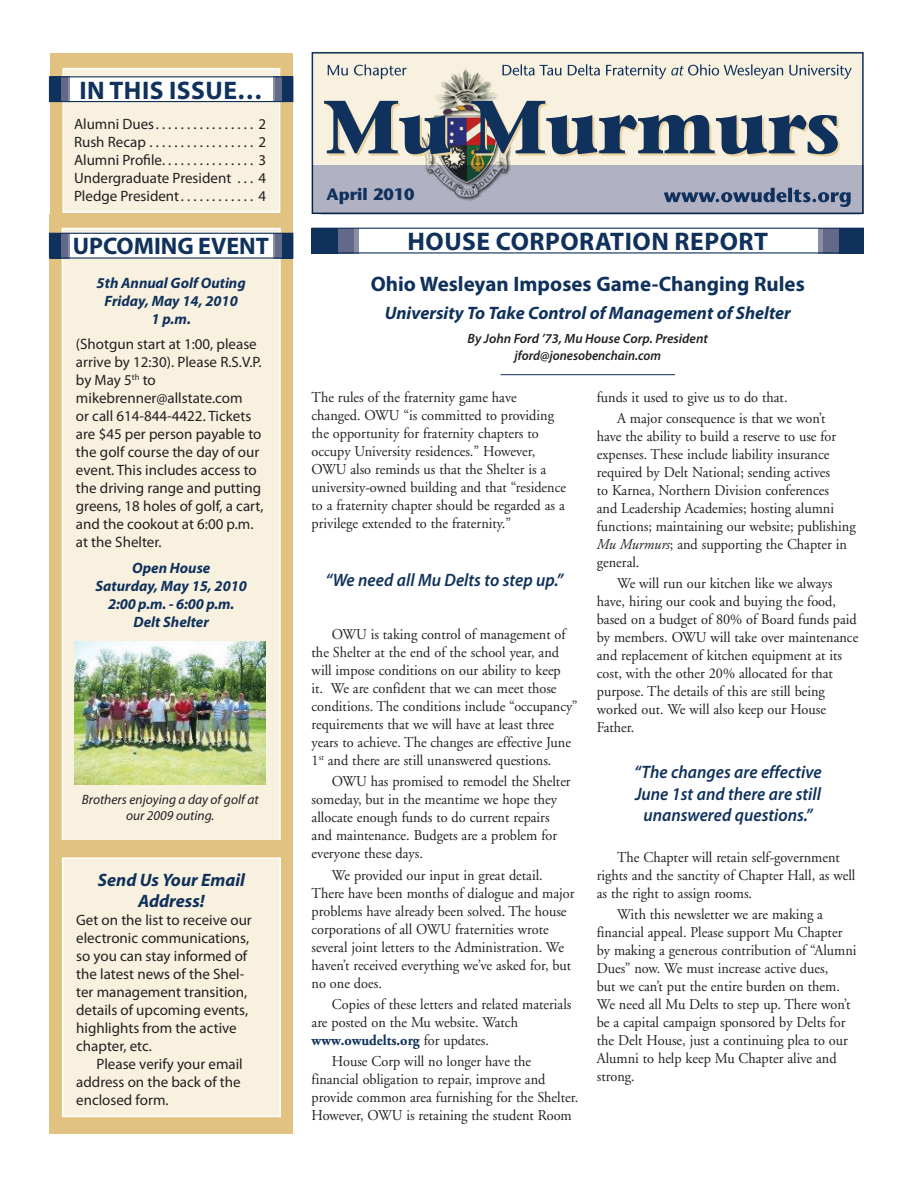
<style>
.page{position:relative;width:918px;height:1188px;background:#fff}
.page>*{position:absolute;margin:0;border:0;box-sizing:border-box;transform-origin:0 0}
.t1{font:700 25.5px "Myriad Pro";letter-spacing:.02em;color:#0f315b}
.t2{font:700 24px "Myriad Pro";color:#0f315b}
.t3{font:700 21px "Myriad Pro";color:#0f315b}
.t4{font:italic 600 18px/21.6px "Myriad Pro";color:#0f315b;text-align:center;scale:.95 1}
.t5{font:italic 700 18px/21px "Myriad Pro";color:#0f315b;text-align:center}
.t6{font:700 16.5px "Stone Sans";color:#0f315b}
.t7{font:15px/18px "Adobe Garamond";color:#231f20;scale:.95 1}
.t8{font:15px/18px "Myriad Pro";color:#231f20}
.t9{font:italic 700 15px/18px "Myriad Pro";color:#0f315b;text-align:center}
.t10{font:italic 600 13.5px/16.5px "Myriad Pro";color:#231f20;text-align:center}
.t11{font:italic 13.5px/16.5px "Myriad Pro";color:#231f20;text-align:center}
.s1{font-weight:700;color:#0f315b}
.s2{font-style:italic}
</style>
<div class="page">
<div style="left:50px;top:53px;width:242px;height:175px;background:#e2c280"></div>
<div style="left:62px;top:68px;width:218px;height:145px;background:#f8f1e0;border:2px solid #fff"></div>
<div style="left:52px;top:77px;width:240px;height:24px;background:#fff"></div>
<svg style="left:67px;top:78px;width:3px;height:22px"></svg>
<div style="left:57px;top:77px;width:10px;height:25px;background:#626989"></div>
<div style="left:50px;top:77px;width:11px;height:25px;background:#0f315b"></div>
<div style="left:273px;top:77px;width:11px;height:25px;background:#8c8ea7"></div>
<div style="left:275px;top:77px;width:11px;height:25px;background:#626989"></div>
<div style="left:282px;top:77px;width:11px;height:25px;background:#0f315b"></div>
<div style="left:49px;top:76px;width:244px;height:26px;border:1px solid #0f315b"></div>
<div style="left:50px;top:214px;width:243px;height:665px;background:#e2c280"></div>
<div style="left:62px;top:228px;width:219px;height:637px;background:#f8f1e0;border:2px solid #fff"></div>
<div style="left:52px;top:233px;width:240px;height:25px;background:#fff"></div>
<svg style="left:67px;top:235px;width:3px;height:22px"></svg>
<div style="left:57px;top:233px;width:10px;height:26px;background:#626989"></div>
<div style="left:50px;top:233px;width:11px;height:26px;background:#0f315b"></div>
<div style="left:273px;top:233px;width:11px;height:26px;background:#8c8ea7"></div>
<div style="left:275px;top:233px;width:11px;height:26px;background:#626989"></div>
<div style="left:282px;top:233px;width:11px;height:26px;background:#0f315b"></div>
<div style="left:49px;top:233px;width:244px;height:26px;border:1px solid #0f315b"></div>
<hr style="left:501px;top:374px;width:174px;height:1px;background:#0f315b">
<div style="left:334px;top:228px;width:25px;height:26px;background:#8c8ea7"></div>
<div style="left:329px;top:228px;width:25px;height:26px;background:#626989"></div>
<div style="left:312px;top:228px;width:26px;height:26px;background:#0f315b"></div>
<div style="left:818px;top:228px;width:25px;height:26px;background:#8c8ea7"></div>
<div style="left:823px;top:228px;width:25px;height:26px;background:#626989"></div>
<div style="left:839px;top:228px;width:25px;height:26px;background:#0f315b"></div>
<div style="left:312px;top:228px;width:552px;height:26px;border:1px solid #0f315b"></div>
<div style="left:313px;top:52px;width:551px;height:113px;background:#f8f1e0"></div>
<div style="left:312px;top:52px;width:552px;height:162px;border:2px solid #0f315b"></div>
<div style="left:312px;top:165px;width:552px;height:48px;background:#b0b1c3"></div>
<img style="left:419px;top:68px;width:91px;height:133px">
<svg style="left:324px;top:101px;width:516px;height:55px"></svg>
<svg style="left:664px;top:188px;width:187px;height:19px"></svg>
<svg style="left:328px;top:64px;width:79px;height:15px"></svg>
<svg style="left:502px;top:64px;width:350px;height:15px"></svg>
<div style="left:50px;top:841px;width:243px;height:293px;background:#e2c280"></div>
<div style="left:62px;top:857px;width:219px;height:260px;background:#f8f1e0;border:2px solid #fff"></div>
<img style="left:75px;top:642px;width:191px;height:143px">
<h1 class="t1" style="left:79px;top:74px;width:185px">IN THIS ISSUE…</h1>
<p class="t8" style="left:74px;top:114px;width:194px;text-align:justify">Alumni Dues . . . . . . . . . . . . . . . . 2<br>Rush Recap ................. 2<br>Alumni Profile............... 3<br>Undergraduate President . . . 4<br>Pledge President . . . . . . . . . . . . 4</p>
<h2 class="t2" style="left:73px;top:231px;width:193px">UPCOMING EVENT</h2>
<p class="t9" style="left:97px;top:273px;width:151px">5th Annual Golf Outing<br>Friday, May 14, 2010<br>1 p.m.</p>
<p class="t8" style="left:76px;top:335px;width:189px">(Shotgun start at 1:00, please arrive by 12:30). Please R.S.V.P. by May 5<sup>th</sup> to mikebrenner@allstate.com<br>or call 614‑844‑4422. Tickets are $45 per person payable to the golf course the day of our event. This includes access to the driving range and putting greens, 18 holes of golf, a cart, and the cookout at 6:00 p.m. at the Shelter.</p>
<p class="t9" style="left:95px;top:558px;width:153px">Open House<br>Saturday, May 15, 2010<br>2:00 p.m. ‑ 6:00 p.m.<br>Delt Shelter</p>
<p class="t11" style="left:82px;top:791px;width:178px">Brothers enjoying a day of golf at our 2009 outing.</p>
<p class="t5" style="left:98px;top:869px;width:149px">Send Us Your Email<br>Address!</p>
<p class="t8" style="left:76px;top:911px;width:177px">Get on the list to receive our electronic communications, so you can stay informed of the latest news of the Shel‑ ter management transition, details of upcoming events, highlights from the active chapter, etc.</p>
<p class="t8" style="left:76px;top:1055px;width:168px;text-indent:20px">Please verify your email address on the back of the enclosed form.</p>
<p class="t6" style="left:326px;top:184px;width:90px">April 2010</p>
<h1 class="t1" style="left:408px;top:225px;width:346px">HOUSE CORPORATION REPORT</h1>
<h3 class="t3" style="left:371px;top:270px;width:436px">OHIO WESLEYAN IMPOSES GAME-CHANGING RULES</h3>
<p class="t5" style="left:385px;top:302px;width:408px">University To Take Control of Management of Shelter</p>
<p class="t10" style="left:468px;top:330px;width:242px">By John Ford ’73, Mu House Corp. President jford@jonesobenchain.com</p>
<p class="t7" style="left:312px;top:389px;width:269px">The rules of the fraternity game have changed. OWU “is committed to providing the opportunity for fraternity chapters to occupy University residences.” However, OWU also reminds us that the Shelter is a university-owned building and that “residence to a fraternity chapter should be regarded as a privilege extended to the fraternity.”</p>
<p class="t4" style="left:325px;top:569px;width:252px">“We need all Mu Delts to step up.”</p>
<p class="t7" style="left:312px;top:626px;width:281px;text-indent:20px">OWU is taking control of management of the Shelter at the end of the school year, and will impose conditions on our ability to keep<br>it. We are confident that we can meet those conditions. The conditions include “occupancy” requirements that we will have at least three years to achieve. The changes are effective June 1<sup>st</sup> and there are still unanswered questions.</p>
<p class="t7" style="left:312px;top:773px;width:274px;text-indent:20px">OWU has promised to remodel the Shelter someday, but in the meantime we hope they allocate enough funds to do current repairs and maintenance. Budgets are a problem for everyone these days.</p>
<p class="t7" style="left:312px;top:866px;width:278px;text-indent:20px">We provided our input in great detail.<br>There have been months of dialogue and major problems have already been solved. The house corporations of all OWU fraternities wrote several joint letters to the Administration. We haven’t received everything we’ve asked for, but no one does.</p>
<p class="t7" style="left:312px;top:995px;width:275px;text-indent:20px">Copies of these letters and related materials are posted on the Mu website. Watch <span class="s1">www.owudelts.org</span> for updates.</p>
<p class="t7" style="left:312px;top:1053px;width:282px;text-indent:20px">House Corp will no longer have the financial obligation to repair, improve and provide common area furnishing for the Shelter.<br>However, OWU is retaining the student Room</p>
<p class="t7" style="left:617px;top:387px;width:221px;line-height:21.3px;text-indent:-20px">funds it used to give us to do that.<br>A major consequence is that we won’t</p>
<p class="t7" style="left:597px;top:428px;width:274px">have the ability to build a reserve to use for expenses. These include liability insurance required by Delt National; sending actives<br>to Karnea, Northern Division conferences<br>and Leadership Academies; hosting alumni functions; maintaining our website; publishing <span class="s2">Mu Murmurs</span>; and supporting the Chapter in general.</p>
<p class="t7" style="left:597px;top:575px;width:277px;text-indent:20px">We will run our kitchen like we always have, hiring our cook and buying the food, based on a budget of 80% of Board funds paid by members. OWU will take over maintenance and replacement of kitchen equipment at its cost, with the other 20% allocated for that purpose. The details of this are still being worked out. We will also keep our House Father.</p>
<p class="t4" style="left:634px;top:761px;width:199px">“The changes are effective<br>June 1st and there are still unanswered questions.”</p>
<p class="t7" style="left:597px;top:848px;width:274px;text-indent:20px">The Chapter will retain self-government rights and the sanctity of Chapter Hall, as well as the right to assign rooms.</p>
<p class="t7" style="left:597px;top:905px;width:275px;text-indent:20px">With this newsletter we are making a financial appeal. Please support Mu Chapter by making a generous contribution of “Alumni Dues” now. We must increase active dues,<br>but we can’t put the entire burden on them.<br>We need all Mu Delts to step up. There won’t be a capital campaign sponsored by Delts for the Delt House, just a continuing plea to our Alumni to help keep Mu Chapter alive and strong.</p>
</div>
